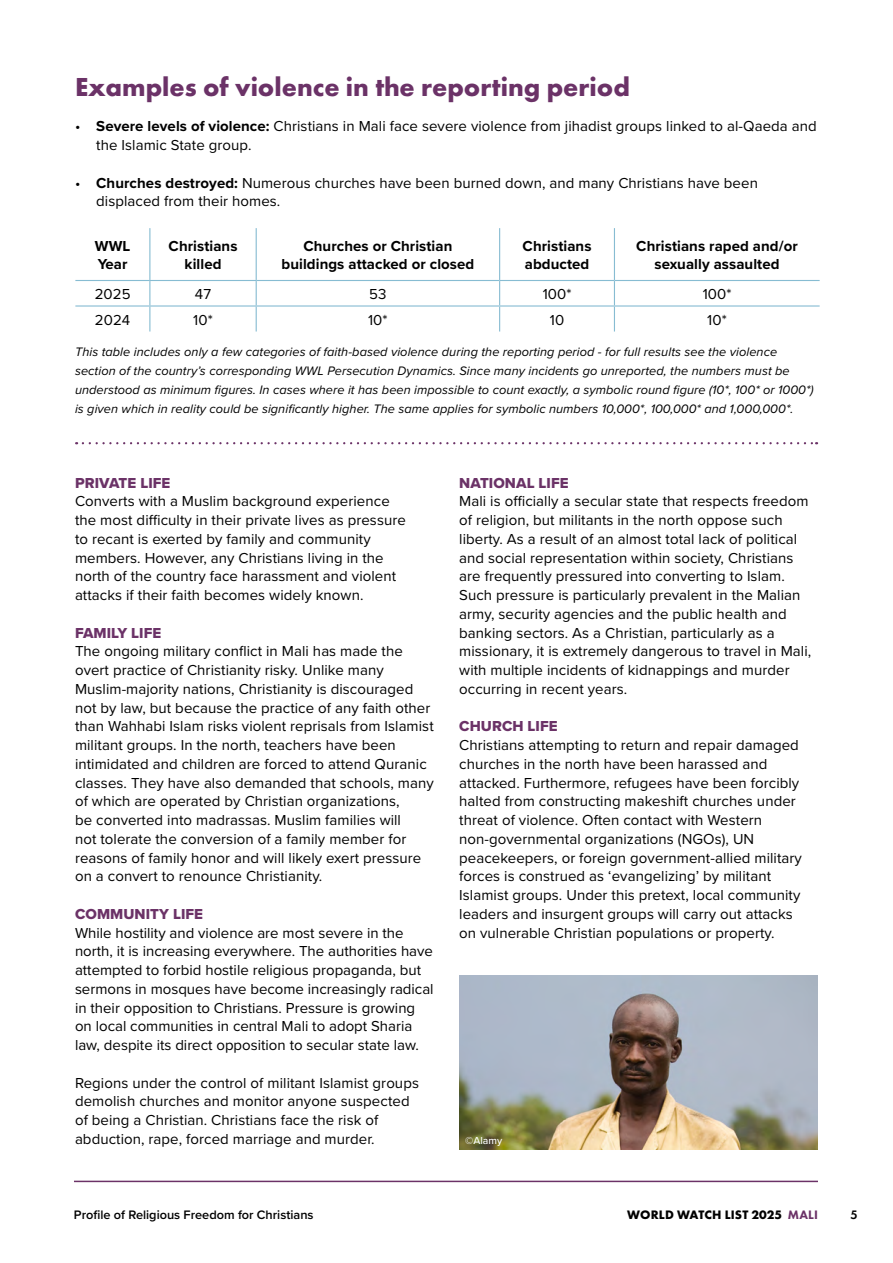
<style>
.page{position:relative;width:893px;height:1263px;background:#fff}
.page>*{position:absolute;margin:0;border:0;box-sizing:border-box;transform-origin:0 0}
.t1{font:700 27px "Futura PT";color:#6b3267}
.t2{font:15px/18.8px "Proxima Nova";letter-spacing:.005em;color:#000}
.t3{font:700 15px/18px "Proxima Nova";letter-spacing:.005em;color:#000;text-align:center}
.t4{font:15px "Proxima Nova Extrabld";letter-spacing:.005em;color:#6b3267}
.t5{font:italic 12.75px/18.8px "Proxima Nova";letter-spacing:.005em;color:#000}
.t6{font:600 12.75px "Proxima Nova";color:#000}
.t7{font:700 12.75px "Futura PT";letter-spacing:.01em;color:#000}
.t8{font:600 12.75px "Futura PT";color:#000}
.t9{font:500 10.5px "Proxima Nova";letter-spacing:.005em;color:#fff}
.s1{font-weight:700}
.s2{font-weight:800;color:#6b3267}
</style>
<div class="page">
<hr style="left:74px;top:1181px;width:744px;height:1px;background:#6b3267">
<hr style="left:149px;top:228px;width:1px;height:52px;background:#87bcd2">
<hr style="left:256px;top:228px;width:1px;height:52px;background:#87bcd2">
<hr style="left:499px;top:228px;width:1px;height:52px;background:#87bcd2">
<hr style="left:614px;top:228px;width:1px;height:52px;background:#87bcd2">
<hr style="left:75px;top:280px;width:75px;height:1px;background:#87bcd2">
<hr style="left:150px;top:280px;width:106px;height:1px;background:#87bcd2">
<hr style="left:256px;top:280px;width:244px;height:1px;background:#87bcd2">
<hr style="left:500px;top:280px;width:114px;height:1px;background:#87bcd2">
<hr style="left:614px;top:280px;width:206px;height:1px;background:#87bcd2">
<hr style="left:75px;top:305px;width:75px;height:2px;background:#87bcd2">
<hr style="left:150px;top:305px;width:106px;height:2px;background:#87bcd2">
<svg style="left:149px;top:281px;width:1px;height:50px"></svg>
<hr style="left:256px;top:305px;width:244px;height:2px;background:#87bcd2">
<svg style="left:256px;top:281px;width:1px;height:50px"></svg>
<hr style="left:500px;top:305px;width:114px;height:2px;background:#87bcd2">
<svg style="left:499px;top:281px;width:1px;height:50px"></svg>
<hr style="left:614px;top:305px;width:206px;height:2px;background:#87bcd2">
<svg style="left:614px;top:281px;width:1px;height:50px"></svg>
<img style="left:459px;top:975px;width:358px;height:174px">
<svg style="left:83px;top:442px;width:734px;height:2px"></svg>
<h1 class="t1" style="left:75px;top:69px;width:556px">Examples of violence in the reporting period</h1>
<p class="t2" style="left:96px;top:116px;width:722px;text-indent:-21px">• <span class="s1">Severe levels of violence:</span> Christians in Mali face severe violence from jihadist groups linked to al-Qaeda and the Islamic State group.</p>
<p class="t2" style="left:96px;top:172px;width:663px;text-indent:-21px">• <span class="s1">Churches destroyed:</span> Numerous churches have been burned down, and many Christians have been displaced from their homes.</p>
<p class="t3" style="left:95px;top:237px;width:37px;text-align:left">WWL<br>Year</p>
<p class="t3" style="left:169px;top:237px;width:70px">Christians killed</p>
<p class="t3" style="left:282px;top:237px;width:194px">Churches or Christian buildings attacked or closed</p>
<p class="t3" style="left:523px;top:237px;width:70px;text-align:left">Christians abducted</p>
<p class="t3" style="left:636px;top:237px;width:163px">Christians raped and/or sexually assaulted</p>
<p class="t2" style="left:95px;top:284px;width:37px">2025</p>
<p class="t2" style="left:195px;top:284px;width:18px">47</p>
<p class="t2" style="left:369px;top:284px;width:19px">53</p>
<p class="t2" style="left:543px;top:284px;width:30px">100*</p>
<p class="t2" style="left:703px;top:284px;width:30px">100*</p>
<p class="t2" style="left:95px;top:310px;width:37px">2024</p>
<p class="t2" style="left:193px;top:310px;width:21px">10*</p>
<p class="t2" style="left:368px;top:310px;width:21px">10*</p>
<p class="t2" style="left:550px;top:310px;width:16px">10</p>
<p class="t2" style="left:707px;top:310px;width:21px">10*</p>
<p class="t5" style="left:75px;top:342px;width:740px">This table includes only a few categories of faith-based violence during the reporting period - for full results see the violence section of the country’s corresponding WWL Persecution Dynamics. Since many incidents go unreported, the numbers must be understood as minimum figures. In cases where it has been impossible to count exactly, a symbolic round figure (10*, 100* or 1000*) is given which in reality could be significantly higher. The same applies for symbolic numbers 10,000*, 100,000* and 1,000,000*.</p>
<p class="t4" style="left:75px;top:471px;width:97px">PRIVATE LIFE</p>
<p class="t2" style="left:75px;top:491px;width:332px">Converts with a Muslim background experience the most difficulty in their private lives as pressure to recant is exerted by family and community members. However, any Christians living in the north of the country face harassment and violent attacks if their faith becomes widely known.</p>
<p class="t4" style="left:75px;top:621px;width:88px">FAMILY LIFE</p>
<p class="t2" style="left:75px;top:641px;width:360px">The ongoing military conflict in Mali has made the overt practice of Christianity risky. Unlike many Muslim-majority nations, Christianity is discouraged not by law, but because the practice of any faith other than Wahhabi Islam risks violent reprisals from Islamist militant groups. In the north, teachers have been intimidated and children are forced to attend Quranic classes. They have also demanded that schools, many of which are operated by Christian organizations,<br>be converted into madrassas. Muslim families will<br>not tolerate the conversion of a family member for reasons of family honor and will likely exert pressure on a convert to renounce Christianity.</p>
<p class="t4" style="left:75px;top:903px;width:130px">COMMUNITY LIFE</p>
<p class="t2" style="left:75px;top:922px;width:360px">While hostility and violence are most severe in the north, it is increasing everywhere. The authorities have attempted to forbid hostile religious propaganda, but sermons in mosques have become increasingly radical in their opposition to Christians. Pressure is growing on local communities in central Mali to adopt Sharia law, despite its direct opposition to secular state law.</p>
<p class="t2" style="left:75px;top:1072px;width:345px">Regions under the control of militant Islamist groups demolish churches and monitor anyone suspected of being a Christian. Christians face the risk of abduction, rape, forced marriage and murder.</p>
<p class="t4" style="left:459px;top:471px;width:111px">NATIONAL LIFE</p>
<p class="t2" style="left:459px;top:491px;width:353px">Mali is officially a secular state that respects freedom of religion, but militants in the north oppose such liberty. As a result of an almost total lack of political and social representation within society, Christians are frequently pressured into converting to Islam.<br>Such pressure is particularly prevalent in the Malian army, security agencies and the public health and banking sectors. As a Christian, particularly as a missionary, it is extremely dangerous to travel in Mali, with multiple incidents of kidnappings and murder occurring in recent years.</p>
<p class="t4" style="left:459px;top:715px;width:100px">CHURCH LIFE</p>
<p class="t2" style="left:459px;top:735px;width:344px">Christians attempting to return and repair damaged churches in the north have been harassed and attacked. Furthermore, refugees have been forcibly halted from constructing makeshift churches under threat of violence. Often contact with Western non-governmental organizations (NGOs), UN peacekeepers, or foreign government-allied military forces is construed as ‘evangelizing’ by militant Islamist groups. Under this pretext, local community leaders and insurgent groups will carry out attacks on vulnerable Christian populations or property.</p>
<p class="t9" style="left:465px;top:1132px;width:39px">©Alamy</p>
<p class="t6" style="left:74px;top:1205px;width:241px">Profile of Religious Freedom for Christians</p>
<p class="t7" style="left:627px;top:1206px;width:192px">WORLD WATCH LIST 2025 <span class="s2">MALI</span></p>
<p class="t8" style="left:850px;top:1207px;width:9px">5</p>
</div>
